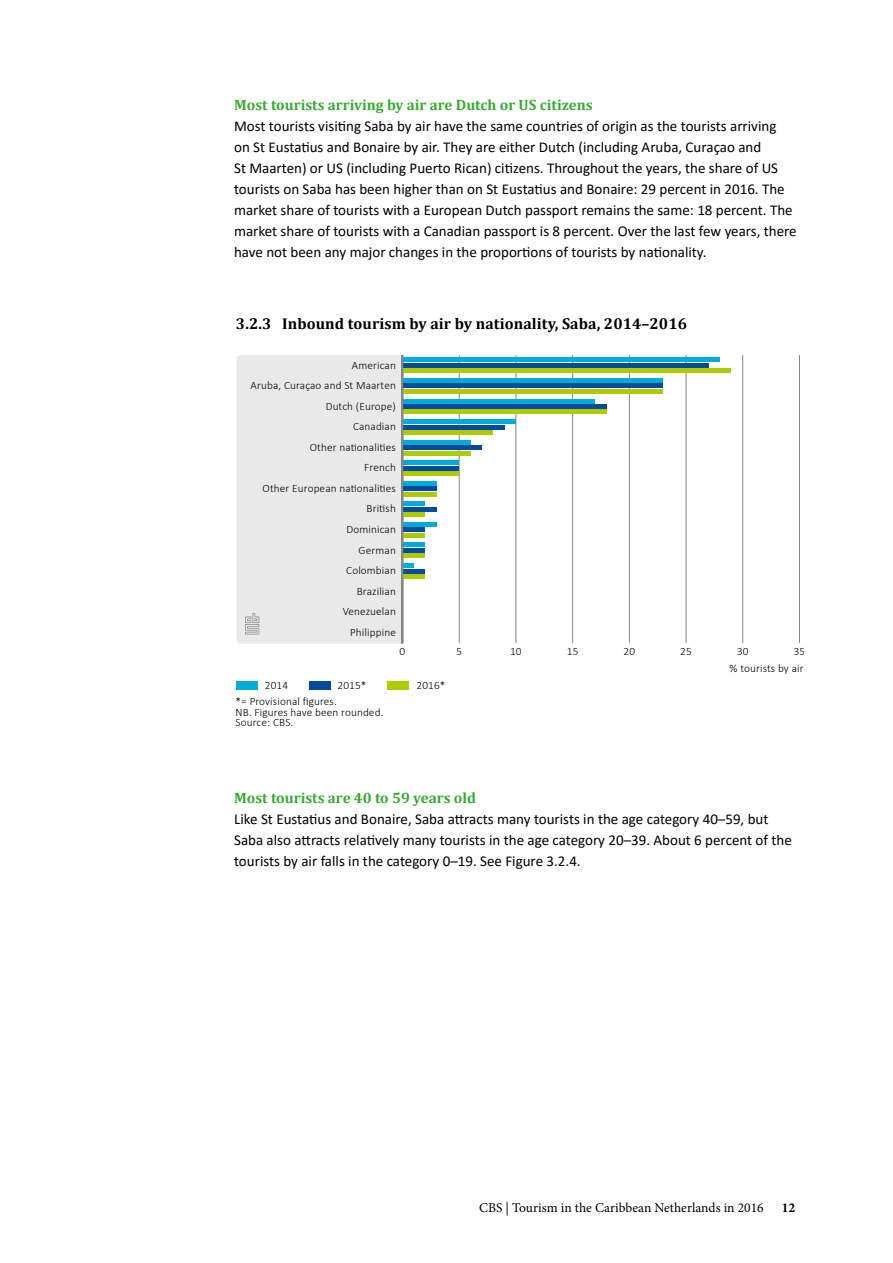
<style>
.page{position:relative;width:893px;height:1263px;background:#fff}
.page>*{position:absolute;margin:0;border:0;box-sizing:border-box;transform-origin:0 0}
.t1{font:700 15.75px "Cambria";letter-spacing:.005em;color:#000}
.t2{font:15px/21px "Calibri";color:#000}
.t3{font:700 15px "Cambria";color:#37aa32}
.t4{font:13.5px "Minion Pro";color:#000}
.t5{font:700 13.5px "Minion Pro";color:#000}
.t6{font:300 11.25px/10.5px "Calibri";letter-spacing:.01em;color:#000}
</style>
<div class="page">
<div style="left:237px;top:355px;width:164px;height:289px;background:#e9e9e9"></div>
<div style="left:236px;top:681px;width:22px;height:8px;background:#00abd9"></div>
<div style="left:309px;top:681px;width:21px;height:8px;background:#004b9c"></div>
<div style="left:387px;top:681px;width:21px;height:8px;background:#afca00"></div>
<svg style="left:245px;top:613px;width:14px;height:21px"></svg>
<hr style="left:459px;top:355px;width:1px;height:288px;background:#868786">
<hr style="left:516px;top:355px;width:1px;height:288px;background:#868786">
<hr style="left:572px;top:355px;width:1px;height:288px;background:#868786">
<hr style="left:629px;top:355px;width:1px;height:288px;background:#868786">
<hr style="left:686px;top:355px;width:1px;height:288px;background:#868786">
<hr style="left:742px;top:355px;width:1px;height:288px;background:#868786">
<hr style="left:799px;top:355px;width:1px;height:288px;background:#868786">
<hr style="left:402px;top:369px;width:329px;height:4px;background:#afca00">
<div style="left:402px;top:389px;width:261px;height:5px;background:#afca00"></div>
<hr style="left:402px;top:410px;width:205px;height:4px;background:#afca00">
<div style="left:402px;top:430px;width:91px;height:5px;background:#afca00"></div>
<hr style="left:402px;top:451px;width:69px;height:4px;background:#afca00">
<div style="left:402px;top:471px;width:57px;height:5px;background:#afca00"></div>
<hr style="left:402px;top:492px;width:34px;height:4px;background:#afca00">
<hr style="left:402px;top:513px;width:23px;height:4px;background:#afca00">
<div style="left:402px;top:533px;width:23px;height:5px;background:#afca00"></div>
<hr style="left:402px;top:554px;width:23px;height:4px;background:#afca00">
<div style="left:402px;top:574px;width:23px;height:5px;background:#afca00"></div>
<div style="left:402px;top:363px;width:307px;height:5px;background:#004b9c"></div>
<hr style="left:402px;top:384px;width:261px;height:4px;background:#004b9c">
<div style="left:402px;top:404px;width:205px;height:5px;background:#004b9c"></div>
<hr style="left:402px;top:425px;width:103px;height:4px;background:#004b9c">
<div style="left:402px;top:445px;width:80px;height:5px;background:#004b9c"></div>
<hr style="left:402px;top:466px;width:57px;height:4px;background:#004b9c">
<hr style="left:402px;top:487px;width:34px;height:4px;background:#004b9c">
<hr style="left:402px;top:507px;width:34px;height:4px;background:#004b9c">
<hr style="left:402px;top:528px;width:23px;height:4px;background:#004b9c">
<div style="left:402px;top:548px;width:23px;height:5px;background:#004b9c"></div>
<hr style="left:402px;top:569px;width:23px;height:4px;background:#004b9c">
<hr style="left:402px;top:358px;width:318px;height:4px;background:#00abd9">
<div style="left:402px;top:378px;width:261px;height:5px;background:#00abd9"></div>
<hr style="left:402px;top:399px;width:193px;height:4px;background:#00abd9">
<div style="left:402px;top:419px;width:114px;height:5px;background:#00abd9"></div>
<hr style="left:402px;top:440px;width:69px;height:4px;background:#00abd9">
<div style="left:402px;top:460px;width:57px;height:5px;background:#00abd9"></div>
<hr style="left:402px;top:481px;width:34px;height:4px;background:#00abd9">
<hr style="left:402px;top:502px;width:23px;height:4px;background:#00abd9">
<div style="left:402px;top:522px;width:34px;height:5px;background:#00abd9"></div>
<hr style="left:402px;top:543px;width:23px;height:4px;background:#00abd9">
<div style="left:402px;top:563px;width:12px;height:5px;background:#00abd9"></div>
<hr style="left:401px;top:355px;width:2px;height:289px;background:#868786">
<p class="t3" style="left:234px;top:96px;width:360px">Most tourists arriving by air are Dutch or US citizens</p>
<p class="t2" style="left:234px;top:115px;width:564px">Most tourists visiting Saba by air have the same countries of origin as the tourists arriving<br>on St Eustatius and Bonaire by air. They are either Dutch (including Aruba, Curaçao and<br>St Maarten) or US (including Puerto Rican) citizens. Throughout the years, the share of US tourists on Saba has been higher than on St Eustatius and Bonaire: 29 percent in 2016. The market share of tourists with a European Dutch passport remains the same: 18 percent. The market share of tourists with a Canadian passport is 8 percent. Over the last few years, there have not been any major changes in the proportions of tourists by nationality.</p>
<p class="t1" style="left:236px;top:314px;width:453px">3.2.3 Inbound tourism by air by nationality, Saba, 2014–2016</p>
<p class="t6" style="left:352px;top:359px;width:45px">American</p>
<p class="t6" style="left:251px;top:380px;width:147px">Aruba, Curaçao and St Maarten</p>
<p class="t6" style="left:326px;top:400px;width:72px">Dutch (Europe)</p>
<p class="t6" style="left:353px;top:421px;width:44px">Canadian</p>
<p class="t6" style="left:310px;top:442px;width:88px">Other nationalities</p>
<p class="t6" style="left:364px;top:462px;width:33px">French</p>
<p class="t6" style="left:263px;top:483px;width:135px">Other European nationalities</p>
<p class="t6" style="left:366px;top:503px;width:31px">British</p>
<p class="t6" style="left:347px;top:524px;width:51px">Dominican</p>
<p class="t6" style="left:359px;top:544px;width:39px">German</p>
<p class="t6" style="left:346px;top:565px;width:51px">Colombian</p>
<p class="t6" style="left:357px;top:586px;width:41px">Brazilian</p>
<p class="t6" style="left:343px;top:606px;width:55px">Venezuelan</p>
<p class="t6" style="left:350px;top:627px;width:47px">Philippine</p>
<p class="t6" style="left:400px;top:646px;width:7px">0</p>
<p class="t6" style="left:456px;top:645px;width:7px">5</p>
<p class="t6" style="left:510px;top:645px;width:13px">10</p>
<p class="t6" style="left:567px;top:646px;width:13px">15</p>
<p class="t6" style="left:624px;top:646px;width:13px">20</p>
<p class="t6" style="left:680px;top:646px;width:13px">25</p>
<p class="t6" style="left:737px;top:646px;width:13px">30</p>
<p class="t6" style="left:794px;top:646px;width:13px">35</p>
<p class="t6" style="left:265px;top:680px;width:25px">2014</p>
<p class="t6" style="left:338px;top:680px;width:30px">2015*</p>
<p class="t6" style="left:417px;top:680px;width:30px">2016*</p>
<p class="t6" style="left:236px;top:696px;width:149px">*= Provisional figures.<br>NB. Figures have been rounded.<br>Source: CBS.</p>
<p class="t6" style="left:729px;top:663px;width:76px">% tourists by air</p>
<p class="t3" style="left:234px;top:789px;width:243px">Most tourists are 40 to 59 years old</p>
<p class="t2" style="left:234px;top:808px;width:559px">Like St Eustatius and Bonaire, Saba attracts many tourists in the age category 40–59, but<br>Saba also attracts relatively many tourists in the age category 20–39. About 6 percent of the tourists by air falls in the category 0–19. See Figure 3.2.4.</p>
<p class="t4" style="left:479px;top:1198px;width:286px">CBS | Tourism in the Caribbean Netherlands in 2016</p>
<p class="t5" style="left:782px;top:1198px;width:15px">12</p>
</div>
